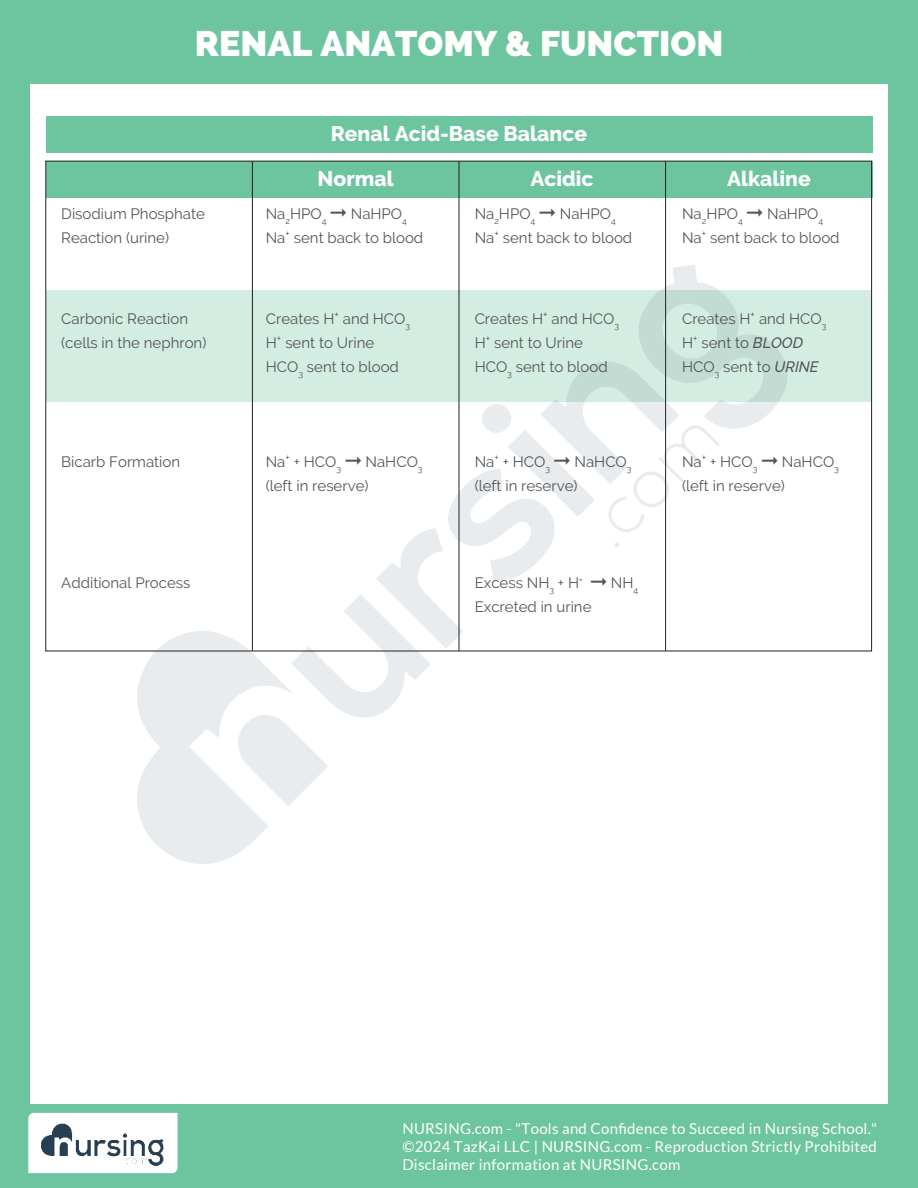
<style>
.page{position:relative;width:918px;height:1188px;background:#6dc59f}
.page>*{position:absolute;margin:0;border:0;box-sizing:border-box;transform-origin:0 0}
.t1{font:800 35.7px "Raleway";color:#fff}
.t2{font:800 21px "Raleway";color:#fff}
.t3{font:15px/24px "Raleway";color:#545555}
.t4{font:15px/18px "Lato";letter-spacing:.02em;color:#fff;text-align:justify}
.s1{font-weight:500;font-style:italic}
</style>
<div class="page">
<div style="left:30px;top:84px;width:858px;height:1020px;background:#fff"></div>
<div style="left:46px;top:161px;width:826px;height:36px;background:#6dc59f"></div>
<div style="left:46px;top:116px;width:826px;height:36px;background:#6dc59f"></div>
<div style="left:46px;top:290px;width:826px;height:111px;background:#d3ede2"></div>
<hr style="left:252px;top:161px;width:1px;height:490px;background:#231f20">
<hr style="left:459px;top:161px;width:1px;height:490px;background:#231f20">
<hr style="left:665px;top:161px;width:1px;height:490px;background:#231f20">
<div style="left:28px;top:1113px;width:150px;height:60px;background:#fff"></div>
<img style="left:36px;top:1118px;width:134px;height:50px">
<svg style="left:137px;top:264px;width:651px;height:600px"></svg>
<h1 class="t1" style="left:195px;top:23px;width:530px">RENAL ANATOMY &amp; FUNCTION</h1>
<h2 class="t2" style="left:331px;top:121px;width:258px">Renal Acid-Base Balance</h2>
<h2 class="t2" style="left:318px;top:166px;width:78px">Normal</h2>
<h2 class="t2" style="left:530px;top:166px;width:65px">Acidic</h2>
<h2 class="t2" style="left:727px;top:166px;width:85px">Alkaline</h2>
<p class="t3" style="left:61px;top:202px;width:145px">Disodium Phosphate<br>Reaction (urine)</p>
<p class="t3" style="left:266px;top:203px;width:62px">Na<sub>2</sub>HPO<sub>4</sub></p>
<p class="t3" style="left:266px;top:202px;width:159px;text-indent:85px">NaHPO<sub>4<br></sub>Na<sup>+</sup> sent back to blood</p>
<p class="t3" style="left:475px;top:203px;width:62px">Na<sub>2</sub>HPO<sub>4</sub></p>
<p class="t3" style="left:475px;top:202px;width:159px;text-indent:85px">NaHPO<sub>4<br></sub>Na<sup>+</sup> sent back to blood</p>
<p class="t3" style="left:682px;top:203px;width:62px">Na<sub>2</sub>HPO<sub>4</sub></p>
<p class="t3" style="left:682px;top:202px;width:159px;text-indent:85px">NaHPO<sub>4<br></sub>Na<sup>+</sup> sent back to blood</p>
<p class="t3" style="left:61px;top:307px;width:147px">Carbonic Reaction (cells in the nephron)</p>
<p class="t3" style="left:266px;top:307px;width:146px">Creates H<sup>+</sup> and HCO<sub>3<br></sub>H<sup>+</sup> sent to Urine<br>HCO<sub>3</sub> sent to blood</p>
<p class="t3" style="left:475px;top:307px;width:146px">Creates H<sup>+</sup> and HCO<sub>3<br></sub>H<sup>+</sup> sent to Urine<br>HCO<sub>3</sub> sent to blood</p>
<p class="t3" style="left:682px;top:307px;width:146px">Creates H<sup>+</sup> and HCO<sub>3<br></sub>H<sup>+</sup> sent to <span class="s1">BLOOD<br></span>HCO<sub>3</sub> sent to <span class="s1">URINE</span></p>
<p class="t3" style="left:61px;top:451px;width:120px">Bicarb Formation</p>
<p class="t3" style="left:266px;top:450px;width:158px;text-indent:100px">NaHCO<sub>3 </sub>(left in reserve)</p>
<p class="t3" style="left:475px;top:451px;width:77px">Na<sup>+</sup> + HCO<sub>3</sub></p>
<p class="t3" style="left:266px;top:451px;width:77px">Na<sup>+</sup> + HCO<sub>3</sub></p>
<p class="t3" style="left:475px;top:450px;width:158px;text-indent:100px">NaHCO<sub>3 </sub>(left in reserve)</p>
<p class="t3" style="left:682px;top:451px;width:77px">Na<sup>+</sup> + HCO<sub>3</sub></p>
<p class="t3" style="left:682px;top:450px;width:158px;text-indent:100px">NaHCO<sub>3 </sub>(left in reserve)</p>
<p class="t3" style="left:61px;top:570px;width:131px">Additional Process</p>
<p class="t3" style="left:475px;top:572px;width:110px">Excess NH<sub>3</sub> + H<sup>+</sup></p>
<p class="t3" style="left:611px;top:572px;width:29px">NH<sub>4</sub></p>
<p class="t3" style="left:475px;top:596px;width:118px">Excreted in urine</p>
<p class="t4" style="left:402px;top:1120px;width:476px">NURSING.com - "Tools and Confidence to Succeed in Nursing School." ©2024 TazKai LLC | NURSING.com - Reproduction Strictly Prohibited Disclaimer information at NURSING.com</p>
</div>
